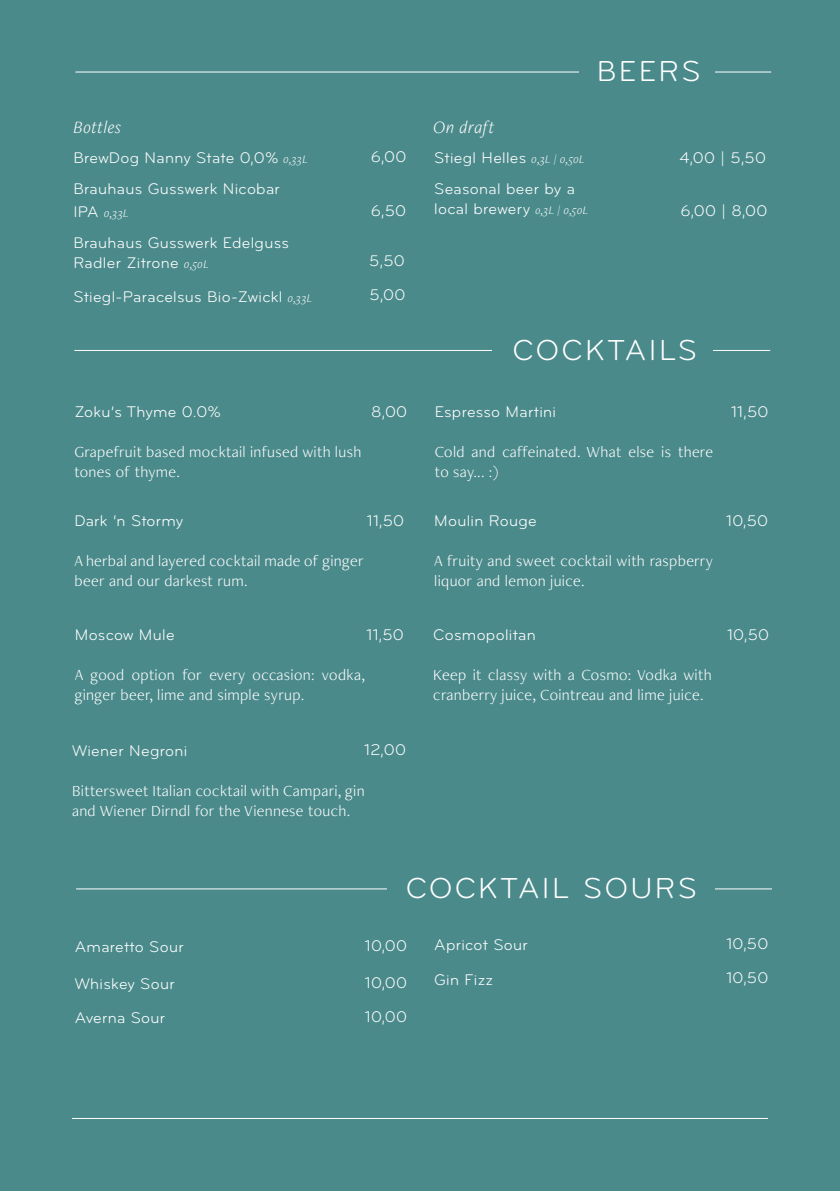
<style>
.page{position:relative;width:840px;height:1191px;background:#fff}
.page>*{position:absolute;margin:0;border:0;box-sizing:border-box;transform-origin:0 0}
.t1{font:30px "Bryant";letter-spacing:.08em;color:#fff}
.t2{font:italic 300 18px "Freight Neo Pro";letter-spacing:.02em;color:#fff}
.t3{font:300 16px/20px "Freight Neo Pro";letter-spacing:.02em;color:#fff}
.t4{font:16px/31.2px "Bryant";letter-spacing:.02em;color:#fff}
.t5{font:italic 300 12px "Freight Neo Pro";color:#fff}
.s1{font-family:"Freight Neo Pro";font-weight:300;font-style:italic;font-size:12px}
.s2{font-family:"Bryant";font-weight:400;font-style:normal;font-size:16px}
</style>
<div class="page">
<div style="left:0;top:0;width:839px;height:1191px;background:#4b8a8b"></div>
<hr style="left:75px;top:72px;width:695px;height:1px;background:#fff">
<hr style="left:74px;top:350px;width:695px;height:1px;background:#fff">
<hr style="left:72px;top:1118px;width:695px;height:1px;background:#fff">
<div style="left:579px;top:48px;width:135px;height:49px;background:#4b8a8b"></div>
<div style="left:492px;top:329px;width:220px;height:49px;background:#4b8a8b"></div>
<hr style="left:76px;top:888px;width:695px;height:1px;background:#fff">
<div style="left:387px;top:868px;width:327px;height:49px;background:#4b8a8b"></div>
<p class="t1" style="left:596px;top:53px;width:105px">BEERS</p>
<p class="t2" style="left:73px;top:115px;width:50px">Bottles</p>
<p class="t2" style="left:433px;top:115px;width:63px">On draft</p>
<p class="t4" style="left:434px;top:142px;width:152px">Stiegl Helles <span class="s1">0,3L | 0,50L</span></p>
<p class="t4" style="left:434px;top:174px;width:142px">Seasonal beer by a</p>
<p class="t4" style="left:434px;top:193px;width:156px">local brewery <span class="s1">o,3L | 0,50L</span></p>
<p class="t4" style="left:370px;top:141px;width:37px">6,00</p>
<p class="t4" style="left:73px;top:142px;width:236px">BrewDog Nanny State 0,0% <span class="s1">0,33L<br></span>Brauhaus Gusswerk Nicobar</p>
<p class="t5" style="left:73px;top:205px;width:57px"><span class="s2">IPA</span> 0,33L</p>
<p class="t4" style="left:73px;top:228px;width:217px">Brauhaus Gusswerk Edelguss</p>
<p class="t4" style="left:73px;top:247px;width:137px">Radler Zitrone <span class="s1">0,50L</span></p>
<p class="t4" style="left:73px;top:281px;width:241px">Stiegl-Paracelsus Bio-Zwickl <span class="s1">0,33L</span></p>
<p class="t4" style="left:370px;top:195px;width:37px">6,50</p>
<p class="t4" style="left:369px;top:245px;width:37px">5,50</p>
<p class="t4" style="left:369px;top:279px;width:37px">5,00</p>
<p class="t4" style="left:679px;top:142px;width:88px">4,00 | 5,50</p>
<p class="t4" style="left:680px;top:195px;width:88px">6,00 | 8,00</p>
<p class="t1" style="left:512px;top:332px;width:186px">COCKTAILS</p>
<p class="t4" style="left:74px;top:396px;width:148px">Zoku’s Thyme 0.0%</p>
<p class="t3" style="left:74px;top:441px;width:288px">Grapefruit based mocktail infused with lush tones of thyme.</p>
<p class="t4" style="left:74px;top:505px;width:110px">Dark ‘n Stormy</p>
<p class="t3" style="left:74px;top:550px;width:290px">A herbal and layered cocktail made of ginger beer and our darkest rum.</p>
<p class="t4" style="left:371px;top:397px;width:37px">8,00</p>
<p class="t4" style="left:366px;top:505px;width:39px">11,50</p>
<p class="t4" style="left:434px;top:396px;width:123px">Espresso Martini</p>
<p class="t3" style="left:434px;top:441px;width:280px">Cold and caffeinated. What else is there to say... :)</p>
<p class="t4" style="left:434px;top:505px;width:104px">Moulin Rouge</p>
<p class="t3" style="left:434px;top:550px;width:280px">A fruity and sweet cocktail with raspberry liquor and lemon juice.</p>
<p class="t4" style="left:730px;top:397px;width:39px">11,50</p>
<p class="t4" style="left:725px;top:505px;width:43px">10,50</p>
<p class="t4" style="left:366px;top:619px;width:39px">11,50</p>
<p class="t4" style="left:726px;top:619px;width:43px">10,50</p>
<p class="t4" style="left:433px;top:619px;width:104px">Cosmopolitan</p>
<p class="t3" style="left:433px;top:664px;width:280px">Keep it classy with a Cosmo: Vodka with cranberry juice, Cointreau and lime juice.</p>
<p class="t4" style="left:75px;top:619px;width:101px">Moscow Mule</p>
<p class="t3" style="left:75px;top:664px;width:291px">A good option for every occasion: vodka, ginger beer, lime and simple syrup.</p>
<p class="t4" style="left:364px;top:733px;width:43px">12,00</p>
<p class="t4" style="left:72px;top:735px;width:117px">Wiener Negroni</p>
<p class="t3" style="left:72px;top:780px;width:294px">Bittersweet Italian cocktail with Campari, gin and Wiener Dirndl for the Viennese touch.</p>
<p class="t4" style="left:75px;top:931px;width:110px">Amaretto Sour</p>
<p class="t4" style="left:75px;top:968px;width:101px">Whiskey Sour</p>
<p class="t4" style="left:75px;top:1002px;width:92px">Averna Sour</p>
<p class="t1" style="left:405px;top:870px;width:292px">COCKTAIL SOURS</p>
<p class="t4" style="left:364px;top:930px;width:44px">10,00</p>
<p class="t4" style="left:364px;top:966px;width:44px">10,00</p>
<p class="t4" style="left:364px;top:1001px;width:44px">10,00</p>
<p class="t4" style="left:434px;top:929px;width:95px">Apricot Sour</p>
<p class="t4" style="left:434px;top:964px;width:60px">Gin Fizz</p>
<p class="t4" style="left:726px;top:928px;width:43px">10,50</p>
<p class="t4" style="left:726px;top:962px;width:43px">10,50</p>
</div>
